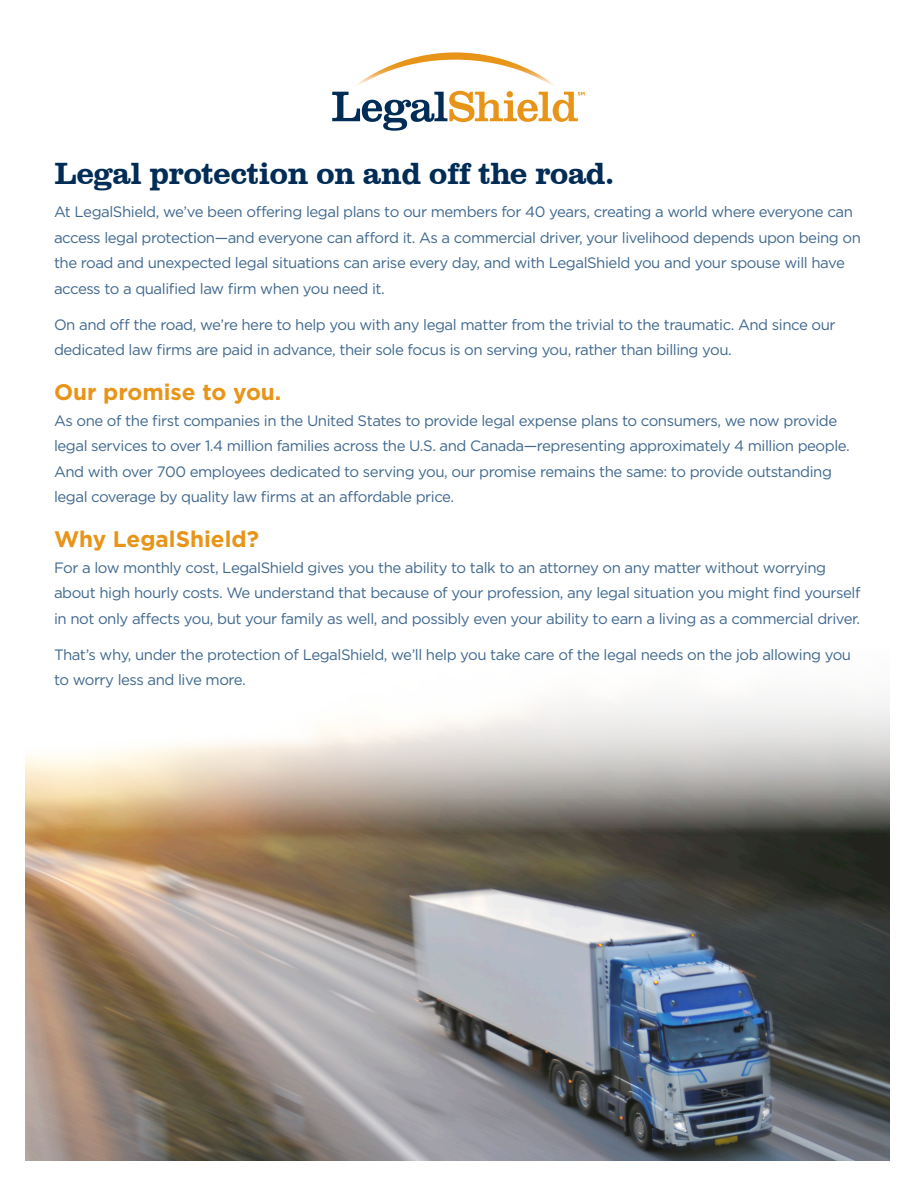
<style>
.page{position:relative;width:918px;height:1188px;background:#fff}
.page>*{position:absolute;margin:0;border:0;box-sizing:border-box;transform-origin:0 0}
.t1{font:31.5px "Clarendon";letter-spacing:-.02em;color:#002c55}
.t2{font:700 22.5px "Gotham";color:#e89418}
.t3{font:15px/25.5px "Gotham";letter-spacing:-.03em;color:#40688e}
</style>
<div class="page">
<svg style="left:332px;top:52px;width:253px;height:79px"></svg>
<img style="left:26px;top:834px;width:864px;height:327px">
<svg style="left:25px;top:702px;width:865px;height:132px"></svg>
<p class="t1" style="left:54px;top:156px;width:561px">Legal protection on and off the road.</p>
<p class="t3" style="left:54px;top:199px;width:808px">At LegalShield, we’ve been offering legal plans to our members for 40 years, creating a world where everyone can access legal protection—and everyone can afford it. As a commercial driver, your livelihood depends upon being on the road and unexpected legal situations can arise every day, and with LegalShield you and your spouse will have access to a qualified law firm when you need it.</p>
<p class="t3" style="left:54px;top:312px;width:783px">On and off the road, we’re here to help you with any legal matter from the trivial to the traumatic. And since our dedicated law firms are paid in advance, their sole focus is on serving you, rather than billing you.</p>
<p class="t2" style="left:54px;top:378px;width:229px">Our promise to you.</p>
<p class="t3" style="left:54px;top:408px;width:797px">As one of the first companies in the United States to provide legal expense plans to consumers, we now provide legal services to over 1.4 million families across the U.S. and Canada—representing approximately 4 million people.<br>And with over 700 employees dedicated to serving you, our promise remains the same: to provide outstanding legal coverage by quality law firms at an affordable price.</p>
<p class="t2" style="left:54px;top:525px;width:206px">Why LegalShield?</p>
<p class="t3" style="left:54px;top:555px;width:808px">For a low monthly cost, LegalShield gives you the ability to talk to an attorney on any matter without worrying about high hourly costs. We understand that because of your profession, any legal situation you might find yourself in not only affects you, but your family as well, and possibly even your ability to earn a living as a commercial driver.</p>
<p class="t3" style="left:54px;top:642px;width:799px">That’s why, under the protection of LegalShield, we’ll help you take care of the legal needs on the job allowing you to worry less and live more.</p>
</div>
